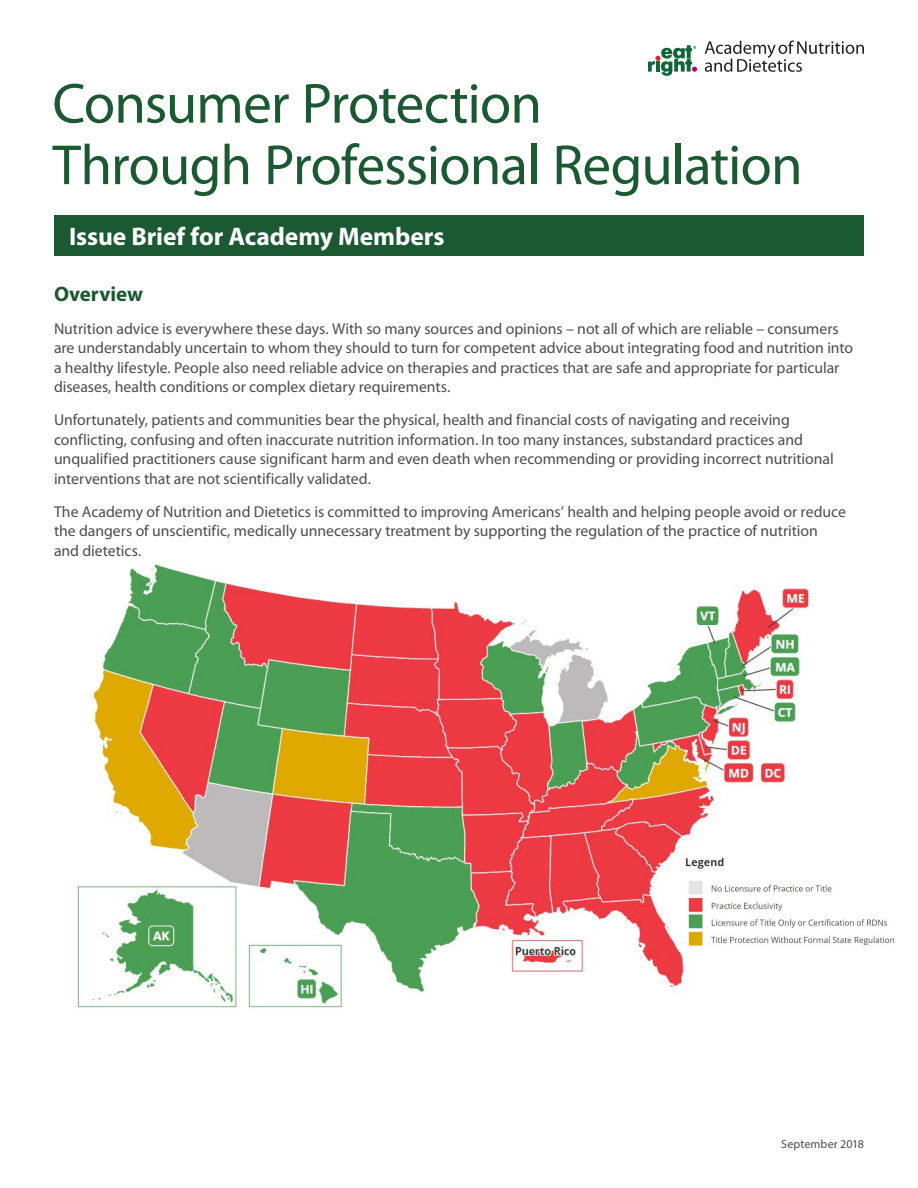
<style>
.page{position:relative;width:918px;height:1188px;background:#fff}
.page>*{position:absolute;margin:0;border:0;box-sizing:border-box;transform-origin:0 0}
.t1{font:57px/61.5px "Myriad Pro";letter-spacing:-.02em;color:#1b5932}
.t2{font:700 25.5px "Myriad Pro";letter-spacing:-.005em;color:#fff}
.t3{font:700 21px "Myriad Pro";letter-spacing:-.005em;color:#1b5932}
.t4{font:15.75px/19.5px "Myriad Pro";letter-spacing:-.005em;color:#4b4c4d}
.t5{font:12px "Myriad Pro";letter-spacing:.01em;color:#4b4c4d}
</style>
<div class="page">
<img style="left:75px;top:562px;width:734px;height:446px">
<svg style="left:705px;top:40px;width:159px;height:32px"></svg>
<svg style="left:648px;top:45px;width:49px;height:31px"></svg>
<div style="left:54px;top:215px;width:810px;height:41px;background:#1b5932"></div>
<img style="left:680px;top:852px;width:215px;height:100px">
<h1 class="t1" style="left:52px;top:74px;width:752px">Consumer Protection<br>Through Professional Regulation</h1>
<h2 class="t2" style="left:69px;top:222px;width:377px">Issue Brief for Academy Members</h2>
<h3 class="t3" style="left:54px;top:282px;width:90px">Overview</h3>
<p class="t4" style="left:54px;top:319px;width:801px">Nutrition advice is everywhere these days. With so many sources and opinions – not all of which are reliable – consumers are understandably uncertain to whom they should to turn for competent advice about integrating food and nutrition into a healthy lifestyle. People also need reliable advice on therapies and practices that are safe and appropriate for particular diseases, health conditions or complex dietary requirements.</p>
<p class="t4" style="left:54px;top:411px;width:781px">Unfortunately, patients and communities bear the physical, health and financial costs of navigating and receiving conflicting, confusing and often inaccurate nutrition information. In too many instances, substandard practices and unqualified practitioners cause significant harm and even death when recommending or providing incorrect nutritional interventions that are not scientifically validated.</p>
<p class="t4" style="left:54px;top:502px;width:793px">The Academy of Nutrition and Dietetics is committed to improving Americans’ health and helping people avoid or reduce the dangers of unscientific, medically unnecessary treatment by supporting the regulation of the practice of nutrition and dietetics.</p>
<p class="t5" style="left:781px;top:1137px;width:84px">September 2018</p>
</div>
